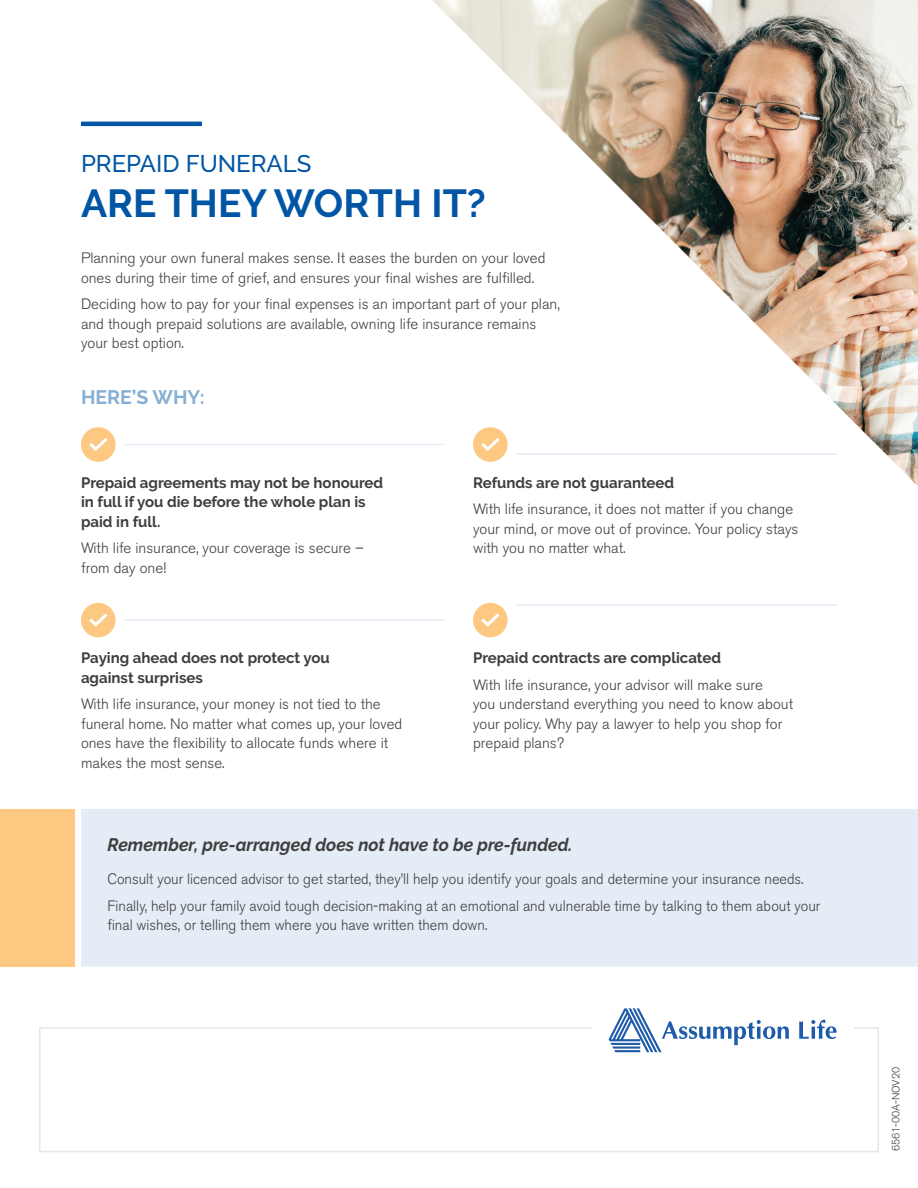
<style>
.page{position:relative;width:918px;height:1188px;background:#fff}
.page>*{position:absolute;margin:0;border:0;box-sizing:border-box;transform-origin:0 0}
.t1{font:700 39px "Raleway";color:#0155a5}
.t2{font:500 24px "Raleway";color:#0155a5}
.t3{font:700 19.5px "Raleway";color:#87aed4}
.t4{font:italic 700 18px "Raleway";color:#3e3e3f;scale:.96 1}
.t5{font:300 15px/19.5px "Akzidenz Grotesk BE";color:#3e3e3f}
.t6{font:300 15px/26.2px "Akzidenz Grotesk BE";color:#3e3e3f;scale:.96 1}
.t7{font:700 15px/19.5px "Raleway";color:#3e3e3f}
.t8{font:300 10.5px "Akzidenz Grotesk BE";color:#3e3e3f}
</style>
<div class="page">
<div style="left:39px;top:1027px;width:840px;height:125px;border:2px solid #e6e7e9"></div>
<div style="left:592px;top:996px;width:261px;height:69px;background:#fff"></div>
<div style="left:81px;top:427px;width:35px;height:35px;background:#fdc982;border-radius:50%"></div>
<div style="left:81px;top:603px;width:35px;height:34px;background:#fdc982;border-radius:50%"></div>
<svg style="left:89px;top:438px;width:19px;height:13px"></svg>
<svg style="left:89px;top:613px;width:19px;height:14px"></svg>
<hr style="left:124px;top:444px;width:321px;height:1px;background:#e4ecf5">
<hr style="left:124px;top:619px;width:321px;height:2px;background:#e4ecf5">
<svg style="left:609px;top:1008px;width:228px;height:44px"></svg>
<div style="left:0;top:809px;width:81px;height:158px;background:#fdc982"></div>
<div style="left:75px;top:809px;width:843px;height:158px;background:#e4ecf5"></div>
<hr style="left:81px;top:122px;width:121px;height:4px;background:#0155a5">
<svg style="left:432px;top:0;width:486px;height:638px"></svg>
<h2 class="t2" style="left:81px;top:150px;width:232px">PREPAID FUNERALS</h2>
<h1 class="t1" style="left:81px;top:181px;width:406px">ARE THEY WORTH IT?</h1>
<p class="t5" style="left:81px;top:249px;width:466px">Planning your own funeral makes sense. It eases the burden on your loved ones during their time of grief, and ensures your final wishes are fulfilled.</p>
<p class="t5" style="left:81px;top:294px;width:480px">Deciding how to pay for your final expenses is an important part of your plan, and though prepaid solutions are available, owning life insurance remains your best option.</p>
<h3 class="t3" style="left:81px;top:386px;width:125px">HERE’S WHY:</h3>
<p class="t7" style="left:81px;top:473px;width:304px">Prepaid agreements may not be honoured in full if you die before the whole plan is paid in full.</p>
<p class="t5" style="left:81px;top:538px;width:284px">With life insurance, your coverage is secure – from day one!</p>
<p class="t7" style="left:81px;top:648px;width:250px">Paying ahead does not protect you against surprises</p>
<p class="t5" style="left:81px;top:694px;width:323px">With life insurance, your money is not tied to the funeral home. No matter what comes up, your loved ones have the flexibility to allocate funds where it makes the most sense.</p>
<p class="t7" style="left:473px;top:473px;width:203px">Refunds are not guaranteed</p>
<p class="t5" style="left:473px;top:499px;width:327px">With life insurance, it does not matter if you change your mind, or move out of province. Your policy stays with you no matter what.</p>
<p class="t7" style="left:473px;top:648px;width:250px">Prepaid contracts are complicated</p>
<p class="t5" style="left:473px;top:675px;width:322px">With life insurance, your advisor will make sure<br>you understand everything you need to know about your policy. Why pay a lawyer to help you shop for prepaid plans?</p>
<p class="t4" style="left:107px;top:835px;width:486px">Remember, pre-arranged does not have to be pre-funded.</p>
<p class="t6" style="left:107px;top:866px;width:744px">Consult your licenced advisor to get started, they’ll help you identify your goals and determine your insurance needs.<br>Finally, help your family avoid tough decision-making at an emotional and vulnerable time by talking to them about your</p>
<p class="t6" style="left:107px;top:912px;width:397px">final wishes, or telling them where you have written them down.</p>
<p class="t8" style="left:890px;top:1151px;width:86px;rotate:-90deg">6561-00A-NOV20</p>
</div>
